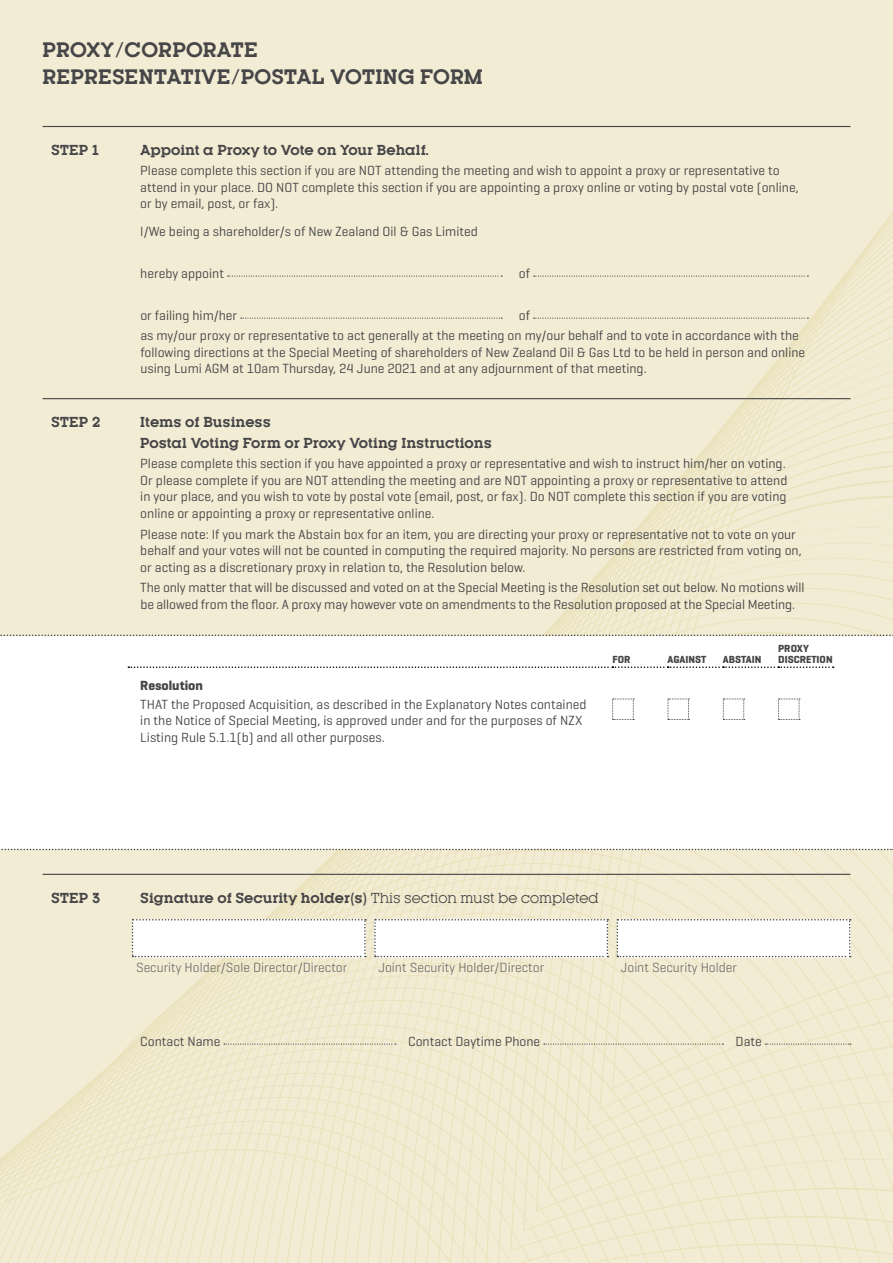
<style>
.page{position:relative;width:893px;height:1263px;background:#f2ecd4}
.page>*{position:absolute;margin:0;border:0;box-sizing:border-box;transform-origin:0 0}
.t1{font:700 19.5px/27px "Kettering 105 W00";color:#464547}
.t2{font:13.5px/16.5px "Geogrotesque";color:#464547}
.t3{font:700 13.5px/20.7px "Kettering 105 W00";color:#464547}
.t4{font:300 13.5px "Geogrotesque";color:#58595b}
.t5{font:700 13.5px "Geogrotesque";color:#464547}
.t6{font:700 10.5px/10.5px "Geogrotesque";color:#464547}
.s1{font-weight:400}
</style>
<div class="page">
<svg style="left:615px;top:507px;width:278px;height:47px"></svg>
<svg style="left:70px;top:584px;width:823px;height:51px"></svg>
<svg style="left:42px;top:868px;width:838px;height:13px"></svg>
<svg style="left:293px;top:881px;width:597px;height:12px"></svg>
<svg style="left:280px;top:893px;width:613px;height:12px"></svg>
<svg style="left:266px;top:905px;width:618px;height:13px"></svg>
<svg style="left:132px;top:954px;width:761px;height:12px"></svg>
<svg style="left:201px;top:966px;width:692px;height:12px"></svg>
<svg style="left:188px;top:978px;width:696px;height:12px"></svg>
<svg style="left:175px;top:990px;width:718px;height:12px"></svg>
<svg style="left:162px;top:1002px;width:731px;height:12px"></svg>
<svg style="left:149px;top:1014px;width:744px;height:12px"></svg>
<svg style="left:136px;top:1026px;width:752px;height:12px"></svg>
<svg style="left:124px;top:1038px;width:769px;height:12px"></svg>
<svg style="left:113px;top:1050px;width:766px;height:12px"></svg>
<svg style="left:0;top:1062px;width:893px;height:201px"></svg>
<div style="left:0;top:636px;width:893px;height:213px;background:#fff"></div>
<svg style="left:0;top:635px;width:893px;height:1px"></svg>
<svg style="left:1px;top:849px;width:892px;height:1px"></svg>
<svg style="left:128px;top:666px;width:706px;height:2px"></svg>
<svg style="left:612px;top:699px;width:22px;height:21px"></svg>
<svg style="left:668px;top:699px;width:21px;height:21px"></svg>
<svg style="left:723px;top:699px;width:22px;height:21px"></svg>
<svg style="left:778px;top:699px;width:22px;height:21px"></svg>
<hr style="left:43px;top:874px;width:807px;height:1px;background:#464547">
<svg style="left:224px;top:1043px;width:172px;height:2px"></svg>
<svg style="left:544px;top:1043px;width:179px;height:2px"></svg>
<svg style="left:765px;top:1043px;width:86px;height:2px"></svg>
<svg style="left:132px;top:919px;width:234px;height:38px;background:#f9f9f9"></svg>
<svg style="left:374px;top:919px;width:234px;height:38px;background:#f9f9f9"></svg>
<svg style="left:617px;top:919px;width:234px;height:38px;background:#f8f8f8"></svg>
<hr style="left:43px;top:398px;width:807px;height:1px;background:#464547">
<hr style="left:43px;top:126px;width:807px;height:1px;background:#464547">
<svg style="left:228px;top:276px;width:274px;height:1px"></svg>
<svg style="left:534px;top:276px;width:274px;height:1px"></svg>
<svg style="left:241px;top:318px;width:261px;height:1px"></svg>
<svg style="left:534px;top:318px;width:274px;height:1px"></svg>
<h1 class="t1" style="left:43px;top:36px;width:442px">PROXY/CORPORATE<br>REPRESENTATIVE/POSTAL VOTING FORM</h1>
<p class="t3" style="left:51px;top:139px;width:49px">STEP 1</p>
<p class="t3" style="left:140px;top:139px;width:290px">Appoint a Proxy to Vote on Your Behalf.</p>
<p class="t2" style="left:140px;top:162px;width:660px">Please complete this section if you are NOT attending the meeting and wish to appoint a proxy or representative to attend in your place. DO NOT complete this section if you are appointing a proxy online or voting by postal vote (online, or by email, post, or fax).</p>
<p class="t2" style="left:140px;top:222px;width:339px">I/We being a shareholder/s of New Zealand Oil &amp; Gas Limited</p>
<p class="t2" style="left:140px;top:264px;width:85px">hereby appoint</p>
<p class="t2" style="left:519px;top:264px;width:13px">of</p>
<p class="t2" style="left:140px;top:306px;width:98px">or failing him/her</p>
<p class="t2" style="left:140px;top:304px;width:660px;line-height:20.7px;text-indent:378px">of<br>as my/our proxy or representative to act generally at the meeting on my/our behalf and to vote in accordance with the</p>
<p class="t2" style="left:140px;top:344px;width:666px">following directions at the Special Meeting of shareholders of New Zealand Oil &amp; Gas Ltd to be held in person and online using Lumi AGM at 10am Thursday, 24 June 2021 and at any adjournment of that meeting.</p>
<p class="t3" style="left:51px;top:411px;width:51px">STEP 2</p>
<p class="t3" style="left:140px;top:411px;width:353px">Items of Business<br>Postal Voting Form or Proxy Voting Instructions</p>
<p class="t2" style="left:140px;top:455px;width:649px">Please complete this section if you have appointed a proxy or representative and wish to instruct him/her on voting.<br>Or please complete if you are NOT attending the meeting and are NOT appointing a proxy or representative to attend in your place, and you wish to vote by postal vote (email, post, or fax). Do NOT complete this section if you are voting online or appointing a proxy or representative online.</p>
<p class="t2" style="left:140px;top:525px;width:663px">Please note: If you mark the Abstain box for an item, you are directing your proxy or representative not to vote on your behalf and your votes will not be counted in computing the required majority. No persons are restricted from voting on, or acting as a discretionary proxy in relation to, the Resolution below.</p>
<p class="t2" style="left:140px;top:579px;width:666px">The only matter that will be discussed and voted on at the Special Meeting is the Resolution set out below. No motions will be allowed from the floor. A proxy may however vote on amendments to the Resolution proposed at the Special Meeting.</p>
<p class="t5" style="left:140px;top:677px;width:64px">Resolution</p>
<p class="t2" style="left:140px;top:695px;width:448px">THAT the Proposed Acquisition, as described in the Explanatory Notes contained in the Notice of Special Meeting, is approved under and for the purposes of NZX<br>Listing Rule 5.1.1(b) and all other purposes.</p>
<p class="t6" style="left:612px;top:654px;width:20px">FOR</p>
<p class="t6" style="left:668px;top:654px;width:40px">AGAINST</p>
<p class="t6" style="left:723px;top:654px;width:40px">ABSTAIN</p>
<p class="t6" style="left:778px;top:644px;width:56px">PROXY<br>DISCRETION</p>
<p class="t3" style="left:51px;top:887px;width:51px">STEP 3</p>
<p class="t3" style="left:140px;top:887px;width:460px">Signature of Security holder(s) <span class="s1">This section must be completed</span></p>
<p class="t4" style="left:136px;top:959px;width:213px">Security Holder/Sole Director/Director</p>
<p class="t4" style="left:378px;top:959px;width:167px">Joint Security Holder/Director</p>
<p class="t4" style="left:621px;top:959px;width:118px">Joint Security Holder</p>
<p class="t2" style="left:140px;top:1032px;width:82px">Contact Name</p>
<p class="t2" style="left:408px;top:1032px;width:134px">Contact Daytime Phone</p>
<p class="t2" style="left:736px;top:1032px;width:28px">Date</p>
</div>
